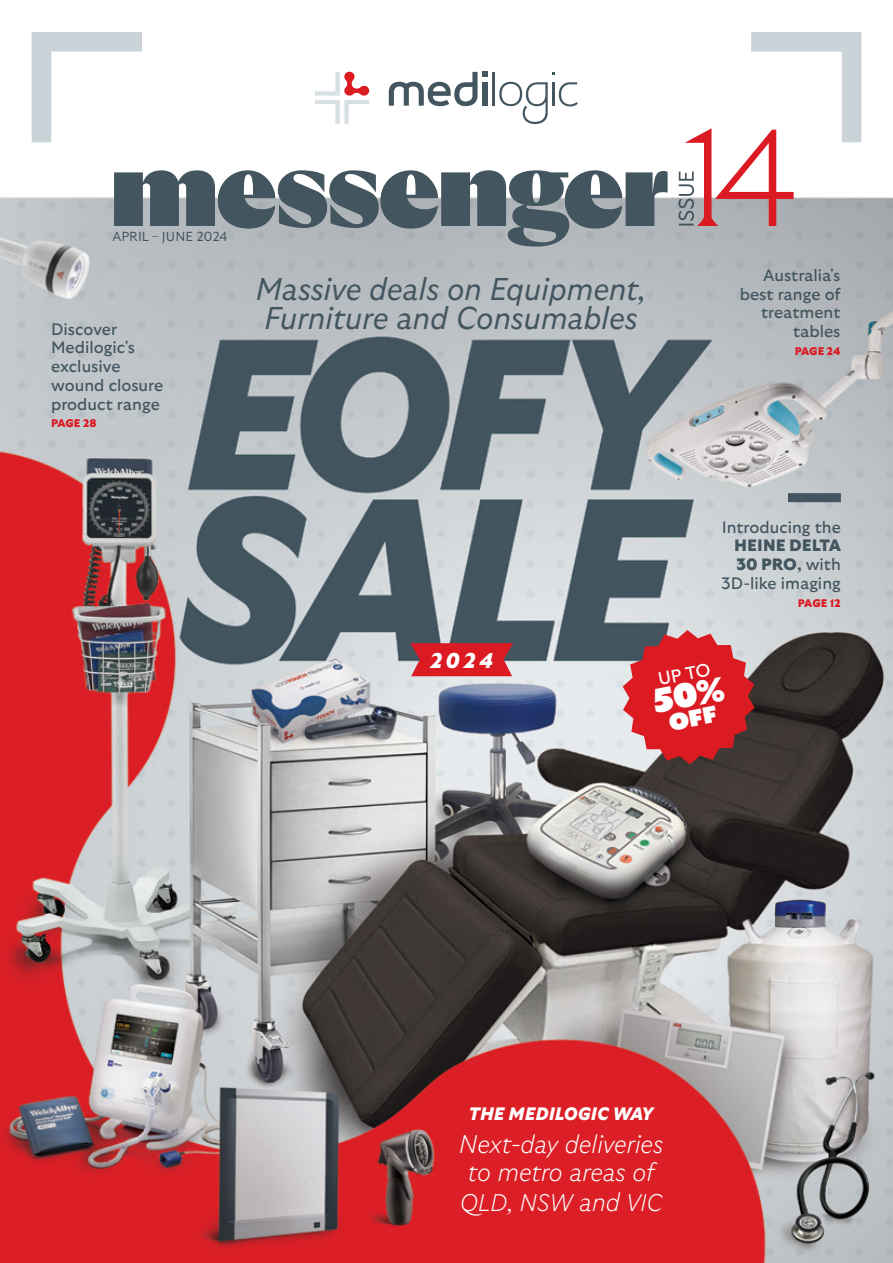
<style>
.page{position:relative;width:893px;height:1263px;background:#fff}
.page>*{position:absolute;margin:0;border:0;box-sizing:border-box;transform-origin:0 0}
.t1{font:100 136.5px "GT Ultra Median";color:#db1a22}
.t2{font:italic 300 31.5px/29.1px "GT Ultra";letter-spacing:-.01em;color:#43555f}
.t3{font:italic 100 25.5px/28.7px "GT Ultra";letter-spacing:-.01em;color:#fff;text-align:center}
.t4{font:italic 100 24px "GT Ultra";letter-spacing:-.01em;color:#fff}
.t5{font:21.3px "GT Ultra VF";color:#fff}
.t6{font:italic 900 18px "GT Ultra";color:#fff}
.t7{font:18px "GT Ultra";color:#fff}
.t8{font:16.5px/18.8px "GT Ultra";color:#43555f;text-align:right}
.t9{font:300 13.05px "GT Ultra";color:#43555f}
.t10{font:900 11.1px "GT Ultra";letter-spacing:-.005em;color:#db1a22}
.s1{font-family:"GT Ultra"}
.s2{font-weight:900}
.s3{font-weight:700}
.s4{font-size:25.5px}
</style>
<div class="page">
<img style="left:0;top:32px;width:893px;height:1231px">
<svg style="left:751px;top:32px;width:110px;height:110px"></svg>
<svg style="left:32px;top:32px;width:110px;height:110px"></svg>
<svg style="left:315px;top:72px;width:54px;height:52px"></svg>
<hr style="left:493px;top:72px;width:2px;height:34px;background:#43555f">
<hr style="left:552px;top:82px;width:3px;height:24px;background:#43555f">
<svg style="left:389px;top:72px;width:99px;height:34px"></svg>
<svg style="left:499px;top:82px;width:49px;height:42px"></svg>
<svg style="left:559px;top:82px;width:19px;height:24px"></svg>
<svg style="left:114px;top:170px;width:554px;height:77px;background:#7d888f"></svg>
<svg style="left:678px;top:172px;width:16px;height:53px"></svg>
<svg style="left:410px;top:643px;width:103px;height:33px;background:#d1262e"></svg>
<div style="left:788px;top:493px;width:53px;height:9px;background:#43555f"></div>
<svg style="left:623px;top:630px;width:132px;height:134px;background:#c53f45"></svg>
<p class="t9" style="left:112px;top:230px;width:117px">APRIL – JUNE 2024</p>
<p class="t8" style="left:51px;top:320px;width:114px;text-align:left">Discover<br>Medilogic's exclusive wound closure product range</p>
<p class="t10" style="left:51px;top:417px;width:47px">PAGE 28</p>
<h2 class="t2" style="left:256px;top:275px;width:392px">Massive deals on Equipment,<br>Furniture and Consumables</h2>
<h1 class="t1" style="left:681px;top:103px;width:119px">1<span class="s1">4</span></h1>
<p class="t8" style="left:740px;top:266px;width:102px">Australia's best range of treatment tables</p>
<p class="t10" style="left:795px;top:345px;width:47px">PAGE 24</p>
<p class="t5" style="left:430px;top:649px;width:64px">2024</p>
<p class="t8" style="left:722px;top:518px;width:121px">Introducing the</p>
<p class="t8" style="left:721px;top:536px;width:121px"><span class="s2">HEINE DELTA<br>30 PRO</span><span class="s3">,</span> with<br>3D-like imaging</p>
<p class="t10" style="left:798px;top:597px;width:44px">PAGE 12</p>
<p class="t7" style="left:656px;top:669px;width:54px;rotate:-11deg">UP TO</p>
<p class="t6" style="left:469px;top:1103px;width:186px">THE MEDILOGIC WAY</p>
<h3 class="t3" style="left:459px;top:1130px;width:206px">Next-day deliveries to metro areas of</h3>
<h3 class="t4" style="left:460px;top:1190px;width:204px">QLD, NSW <span class="s4">and</span> VIC</h3>
</div>
